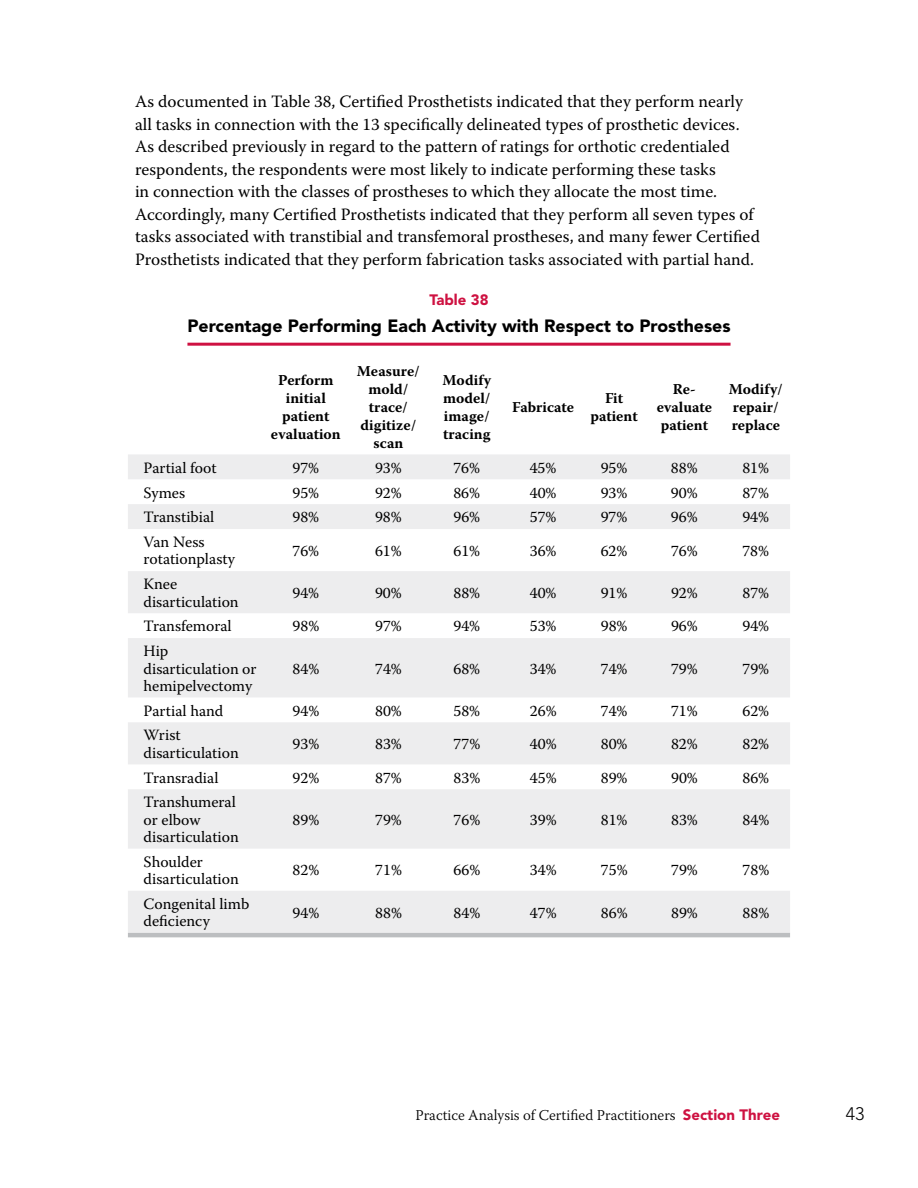
<style>
.page{position:relative;width:918px;height:1188px;background:#fff}
.page>*{position:absolute;margin:0;border:0;box-sizing:border-box;transform-origin:0 0}
.t1{font:300 18px "Avenir";color:#000}
.t2{font:900 17.7px "Avenir";color:#000}
.t3{font:17.25px/22.5px "Warnock Pro";color:#000}
.t4{font:15.75px/17.2px "Warnock Pro";color:#000}
.t5{font:700 15px/18px "Warnock Pro";color:#000;text-align:center}
.t6{font:300 15px "Warnock Pro";color:#000}
.t7{font:900 15px "Avenir";color:#ce1141}
.s1{font-family:"Avenir";font-weight:900;color:#ce1141}
</style>
<div class="page">
<hr style="left:187px;top:343px;width:544px;height:3px;background:#ce1141">
<svg style="left:128px;top:454px;width:662px;height:479px;fill:#ededee"></svg>
<hr style="left:128px;top:933px;width:662px;height:4px;background:#bcbec0">
<p class="t3" style="left:135px;top:90px;width:627px">As documented in Table 38, Certified Prosthetists indicated that they perform nearly all tasks in connection with the 13 specifically delineated types of prosthetic devices.<br>As described previously in regard to the pattern of ratings for orthotic credentialed respondents, the respondents were most likely to indicate performing these tasks<br>in connection with the classes of prostheses to which they allocate the most time.<br>Accordingly, many Certified Prosthetists indicated that they perform all seven types of tasks associated with transtibial and transfemoral prostheses, and many fewer Certified Prosthetists indicated that they perform fabrication tasks associated with partial hand.</p>
<p class="t7" style="left:429px;top:291px;width:61px">Table 38</p>
<p class="t2" style="left:187px;top:315px;width:545px">Percentage Performing Each Activity with Respect to Prostheses</p>
<p class="t5" style="left:271px;top:371px;width:71px">Perform initial patient evaluation</p>
<p class="t5" style="left:357px;top:362px;width:65px">Measure/ mold/ trace/ digitize/ scan</p>
<p class="t5" style="left:442px;top:371px;width:50px;text-align:justify">Modify model/ image/ tracing</p>
<p class="t5" style="left:512px;top:398px;width:63px">Fabricate</p>
<p class="t5" style="left:590px;top:389px;width:49px">Fit patient</p>
<p class="t5" style="left:657px;top:380px;width:57px">Re&shy;evaluate patient</p>
<p class="t5" style="left:729px;top:380px;width:56px;text-align:left">Modify/ repair/ replace</p>
<p class="t4" style="left:143px;top:459px;width:75px">Partial foot</p>
<p class="t4" style="left:292px;top:459px;width:28px">97%</p>
<p class="t4" style="left:375px;top:459px;width:28px">93%</p>
<p class="t4" style="left:453px;top:459px;width:28px">76%</p>
<p class="t4" style="left:530px;top:459px;width:28px">45%</p>
<p class="t4" style="left:601px;top:459px;width:28px">95%</p>
<p class="t4" style="left:671px;top:459px;width:28px">88%</p>
<p class="t4" style="left:742px;top:459px;width:28px">81%</p>
<p class="t4" style="left:143px;top:483px;width:43px">Symes</p>
<p class="t4" style="left:292px;top:483px;width:28px">95%</p>
<p class="t4" style="left:375px;top:483px;width:28px">92%</p>
<p class="t4" style="left:453px;top:483px;width:28px">86%</p>
<p class="t4" style="left:530px;top:483px;width:28px">40%</p>
<p class="t4" style="left:601px;top:483px;width:28px">93%</p>
<p class="t4" style="left:671px;top:483px;width:28px">90%</p>
<p class="t4" style="left:742px;top:483px;width:28px">87%</p>
<p class="t4" style="left:143px;top:508px;width:72px">Transtibial</p>
<p class="t4" style="left:292px;top:508px;width:28px">98%</p>
<p class="t4" style="left:375px;top:508px;width:28px">98%</p>
<p class="t4" style="left:453px;top:508px;width:28px">96%</p>
<p class="t4" style="left:530px;top:508px;width:28px">57%</p>
<p class="t4" style="left:601px;top:508px;width:28px">97%</p>
<p class="t4" style="left:671px;top:508px;width:28px">96%</p>
<p class="t4" style="left:742px;top:508px;width:28px">94%</p>
<p class="t4" style="left:144px;top:533px;width:93px">Van Ness rotationplasty</p>
<p class="t4" style="left:292px;top:542px;width:28px">76%</p>
<p class="t4" style="left:375px;top:542px;width:28px">61%</p>
<p class="t4" style="left:453px;top:542px;width:28px">61%</p>
<p class="t4" style="left:530px;top:542px;width:28px">36%</p>
<p class="t4" style="left:601px;top:542px;width:28px">62%</p>
<p class="t4" style="left:671px;top:542px;width:28px">76%</p>
<p class="t4" style="left:742px;top:542px;width:28px">78%</p>
<p class="t4" style="left:144px;top:575px;width:97px">Knee disarticulation</p>
<p class="t4" style="left:293px;top:584px;width:28px">94%</p>
<p class="t4" style="left:375px;top:584px;width:28px">90%</p>
<p class="t4" style="left:453px;top:584px;width:28px">88%</p>
<p class="t4" style="left:530px;top:584px;width:28px">40%</p>
<p class="t4" style="left:601px;top:584px;width:28px">91%</p>
<p class="t4" style="left:671px;top:584px;width:28px">92%</p>
<p class="t4" style="left:742px;top:584px;width:28px">87%</p>
<p class="t4" style="left:144px;top:617px;width:90px">Transfemoral</p>
<p class="t4" style="left:293px;top:617px;width:28px">98%</p>
<p class="t4" style="left:375px;top:617px;width:28px">97%</p>
<p class="t4" style="left:453px;top:617px;width:28px">94%</p>
<p class="t4" style="left:530px;top:617px;width:28px">53%</p>
<p class="t4" style="left:601px;top:617px;width:28px">98%</p>
<p class="t4" style="left:671px;top:617px;width:28px">96%</p>
<p class="t4" style="left:742px;top:617px;width:28px">94%</p>
<p class="t4" style="left:144px;top:642px;width:114px">Hip disarticulation or hemipelvectomy</p>
<p class="t4" style="left:293px;top:659px;width:28px">84%</p>
<p class="t4" style="left:375px;top:659px;width:28px">74%</p>
<p class="t4" style="left:453px;top:659px;width:28px">68%</p>
<p class="t4" style="left:530px;top:659px;width:28px">34%</p>
<p class="t4" style="left:601px;top:659px;width:28px">74%</p>
<p class="t4" style="left:671px;top:659px;width:28px">79%</p>
<p class="t4" style="left:742px;top:659px;width:28px">79%</p>
<p class="t4" style="left:144px;top:702px;width:81px">Partial hand</p>
<p class="t4" style="left:293px;top:702px;width:28px">94%</p>
<p class="t4" style="left:375px;top:702px;width:28px">80%</p>
<p class="t4" style="left:454px;top:702px;width:28px">58%</p>
<p class="t4" style="left:530px;top:702px;width:28px">26%</p>
<p class="t4" style="left:601px;top:702px;width:28px">74%</p>
<p class="t4" style="left:671px;top:702px;width:28px">71%</p>
<p class="t4" style="left:742px;top:702px;width:28px">62%</p>
<p class="t4" style="left:144px;top:726px;width:97px">Wrist disarticulation</p>
<p class="t4" style="left:293px;top:735px;width:28px">93%</p>
<p class="t4" style="left:375px;top:735px;width:28px">83%</p>
<p class="t4" style="left:454px;top:735px;width:28px">77%</p>
<p class="t4" style="left:530px;top:735px;width:28px">40%</p>
<p class="t4" style="left:601px;top:735px;width:28px">80%</p>
<p class="t4" style="left:671px;top:735px;width:28px">82%</p>
<p class="t4" style="left:743px;top:735px;width:28px">82%</p>
<p class="t4" style="left:144px;top:769px;width:76px">Transradial</p>
<p class="t4" style="left:293px;top:769px;width:28px">92%</p>
<p class="t4" style="left:375px;top:769px;width:28px">87%</p>
<p class="t4" style="left:454px;top:769px;width:28px">83%</p>
<p class="t4" style="left:530px;top:769px;width:28px">45%</p>
<p class="t4" style="left:601px;top:769px;width:28px">89%</p>
<p class="t4" style="left:671px;top:769px;width:28px">90%</p>
<p class="t4" style="left:743px;top:769px;width:28px">86%</p>
<p class="t4" style="left:144px;top:793px;width:97px">Transhumeral or elbow disarticulation</p>
<p class="t4" style="left:293px;top:811px;width:28px">89%</p>
<p class="t4" style="left:375px;top:811px;width:28px">79%</p>
<p class="t4" style="left:454px;top:811px;width:28px">76%</p>
<p class="t4" style="left:530px;top:811px;width:28px">39%</p>
<p class="t4" style="left:601px;top:811px;width:28px">81%</p>
<p class="t4" style="left:671px;top:811px;width:28px">83%</p>
<p class="t4" style="left:743px;top:811px;width:28px">84%</p>
<p class="t4" style="left:144px;top:853px;width:97px">Shoulder disarticulation</p>
<p class="t4" style="left:293px;top:861px;width:28px">82%</p>
<p class="t4" style="left:375px;top:861px;width:28px">71%</p>
<p class="t4" style="left:454px;top:861px;width:28px">66%</p>
<p class="t4" style="left:530px;top:861px;width:28px">34%</p>
<p class="t4" style="left:601px;top:861px;width:28px">75%</p>
<p class="t4" style="left:671px;top:861px;width:28px">79%</p>
<p class="t4" style="left:743px;top:861px;width:28px">78%</p>
<p class="t4" style="left:144px;top:895px;width:107px">Congenital limb deficiency</p>
<p class="t4" style="left:293px;top:903px;width:28px">94%</p>
<p class="t4" style="left:375px;top:903px;width:28px">88%</p>
<p class="t4" style="left:454px;top:903px;width:28px">84%</p>
<p class="t4" style="left:530px;top:903px;width:28px">47%</p>
<p class="t4" style="left:601px;top:903px;width:28px">86%</p>
<p class="t4" style="left:671px;top:903px;width:28px">89%</p>
<p class="t4" style="left:743px;top:903px;width:28px">88%</p>
<p class="t6" style="left:415px;top:1106px;width:366px">Practice Analysis of Certified Practitioners <span class="s1">Section Three</span></p>
<p class="t1" style="left:846px;top:1103px;width:20px">43</p>
</div>
